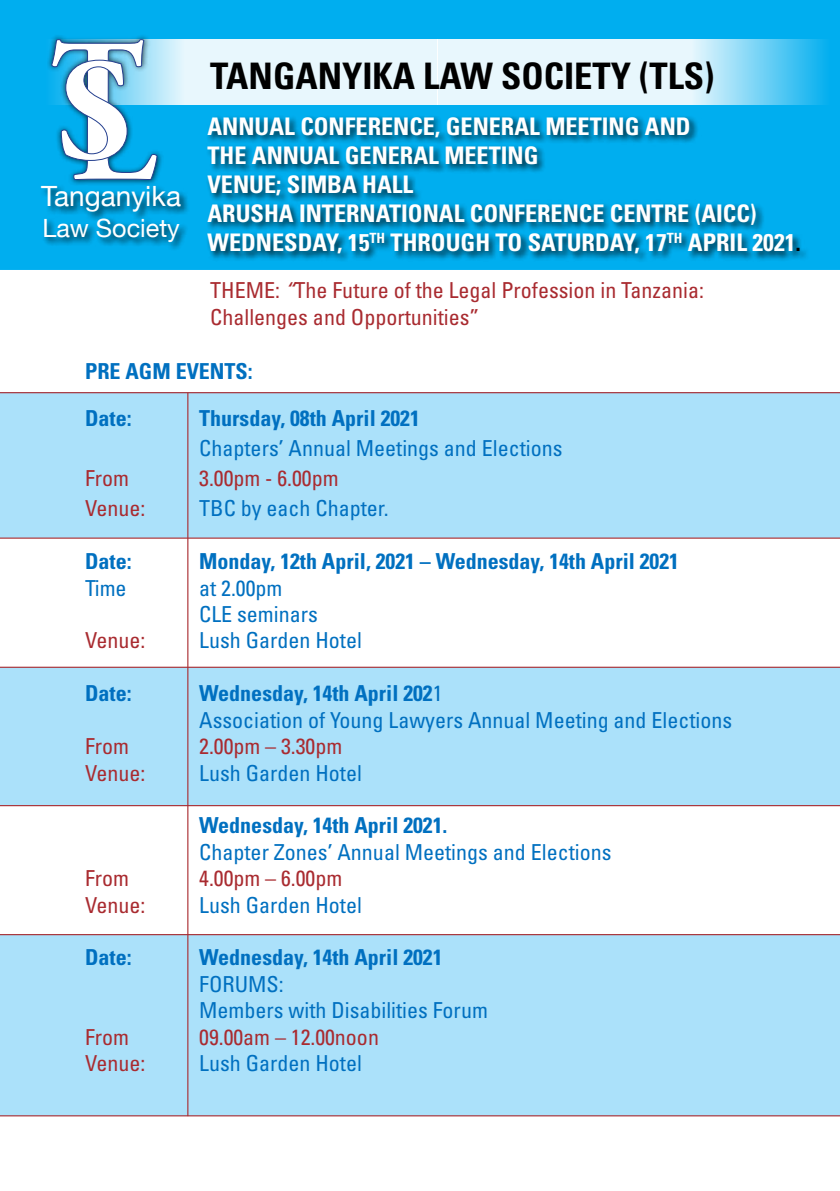
<style>
.page{position:relative;width:840px;height:1191px;background:#fff}
.page>*{position:absolute;margin:0;border:0;box-sizing:border-box;transform-origin:0 0}
.t1{font:700 condensed 36.6px "Univers";color:#000}
.t2{font:28px "Helvetica Neue";color:#fff}
.t3{font:25.2px "Helvetica Neue";color:#fff}
.t4{font:700 condensed 24.2px/29px "Univers";color:#fff}
.t5{font:condensed 22px/26.4px "Univers";color:#0070c0}
.t6{font:condensed 22px/26.4px "Univers";color:#a92b30}
.t7{font:700 condensed 22px/47px "Univers";color:#0070c0}
.s1{color:#000}
.s2{font-style:italic}
.s3{font-weight:700}
</style>
<div class="page">
<div style="left:0;top:392px;width:839px;height:146px;background:#abe1fa"></div>
<div style="left:0;top:666px;width:839px;height:140px;background:#abe1fa"></div>
<div style="left:0;top:934px;width:839px;height:182px;background:#abe1fa"></div>
<div style="left:0;top:0;width:839px;height:270px;background:#00aeef"></div>
<svg style="left:437px;top:39px;width:402px;height:66px;background:#bce9fa"></svg>
<svg style="left:35px;top:39px;width:402px;height:66px;background:#dcf3fc"></svg>
<hr style="left:187px;top:393px;width:1px;height:723px;background:#a92b30">
<div style="left:46px;top:34px;width:118px;height:152px;background:#000;opacity:.75"></div>
<svg style="left:51px;top:39px;width:106px;height:141px"></svg>
<div style="left:40px;top:184px;width:150px;height:67px;background:#000;opacity:.75"></div>
<div style="left:205px;top:115px;width:604px;height:148px;background:#000;opacity:.75"></div>
<p class="t2" style="left:41px;top:176px;width:141px">Tanganyika</p>
<p class="t3" style="left:42px;top:209px;width:139px">Law Society</p>
<h1 class="t1" style="left:210px;top:53px;width:505px">TANGANYIKA LAW SOCIETY (TLS)</h1>
<p class="t4" style="left:207px;top:112px;width:594px">ANNUAL CONFERENCE, GENERAL MEETING AND<br>THE ANNUAL GENERAL MEETING<br>VENUE; SIMBA HALL<br>ARUSHA INTERNATIONAL CONFERENCE CENTRE (AICC)<br>WEDNESDAY, 15<sup>TH</sup> THROUGH TO SATURDAY, 17<sup>TH</sup> APRIL 2021<span class="s1">.</span></p>
<p class="t6" style="left:210px;top:277px;width:495px">THEME: <span class="s2">“</span>The Future of the Legal Profession in Tanzania:<br>Challenges and Opportunities”</p>
<p class="t7" style="left:85px;top:348px;width:169px">PRE AGM EVENTS:<br>Date:</p>
<p class="t7" style="left:199px;top:395px;width:222px">Thursday, 08th April 2021</p>
<p class="t5" style="left:199px;top:435px;width:364px">Chapters’ Annual Meetings and Elections</p>
<p class="t6" style="left:85px;top:465px;width:45px">From</p>
<p class="t6" style="left:199px;top:465px;width:141px">3.00pm - 6.00pm</p>
<p class="t6" style="left:85px;top:495px;width:62px">Venue:</p>
<p class="t5" style="left:199px;top:495px;width:191px">TBC by each Chapter.</p>
<p class="t7" style="left:85px;top:538px;width:48px">Date:</p>
<p class="t7" style="left:199px;top:538px;width:481px">Monday, 12th April, 2021 – Wednesday, 14th April 2021</p>
<p class="t5" style="left:85px;top:574px;width:43px">Time</p>
<p class="t5" style="left:199px;top:574px;width:120px">at 2.00pm<br>CLE seminars</p>
<p class="t6" style="left:85px;top:627px;width:62px">Venue:</p>
<p class="t5" style="left:199px;top:627px;width:164px">Lush Garden Hotel</p>
<p class="t7" style="left:85px;top:670px;width:48px">Date:</p>
<p class="t5" style="left:199px;top:680px;width:534px"><span class="s3">Wednesday, 14th April 202</span>1<br>Association of Young Lawyers Annual Meeting and Elections</p>
<p class="t6" style="left:85px;top:733px;width:45px">From</p>
<p class="t6" style="left:199px;top:733px;width:144px">2.00pm – 3.30pm</p>
<p class="t6" style="left:85px;top:759px;width:62px">Venue:</p>
<p class="t5" style="left:199px;top:759px;width:164px">Lush Garden Hotel</p>
<p class="t7" style="left:199px;top:802px;width:249px">Wednesday, 14th April 2021.</p>
<p class="t5" style="left:199px;top:838px;width:413px">Chapter Zones’ Annual Meetings and Elections</p>
<p class="t6" style="left:85px;top:865px;width:45px">From</p>
<p class="t6" style="left:199px;top:865px;width:144px">4.00pm – 6.00pm</p>
<p class="t6" style="left:85px;top:891px;width:62px">Venue:</p>
<p class="t5" style="left:199px;top:891px;width:164px">Lush Garden Hotel</p>
<p class="t7" style="left:85px;top:934px;width:48px">Date:</p>
<p class="t7" style="left:199px;top:934px;width:244px">Wednesday, 14th April 2021</p>
<p class="t5" style="left:199px;top:970px;width:290px">FORUMS:<br>Members with Disabilities Forum</p>
<p class="t6" style="left:85px;top:1023px;width:45px">From</p>
<p class="t6" style="left:199px;top:1023px;width:181px">09.00am – 12.00noon</p>
<p class="t6" style="left:85px;top:1049px;width:62px">Venue:</p>
<p class="t5" style="left:199px;top:1049px;width:164px">Lush Garden Hotel</p>
</div>
